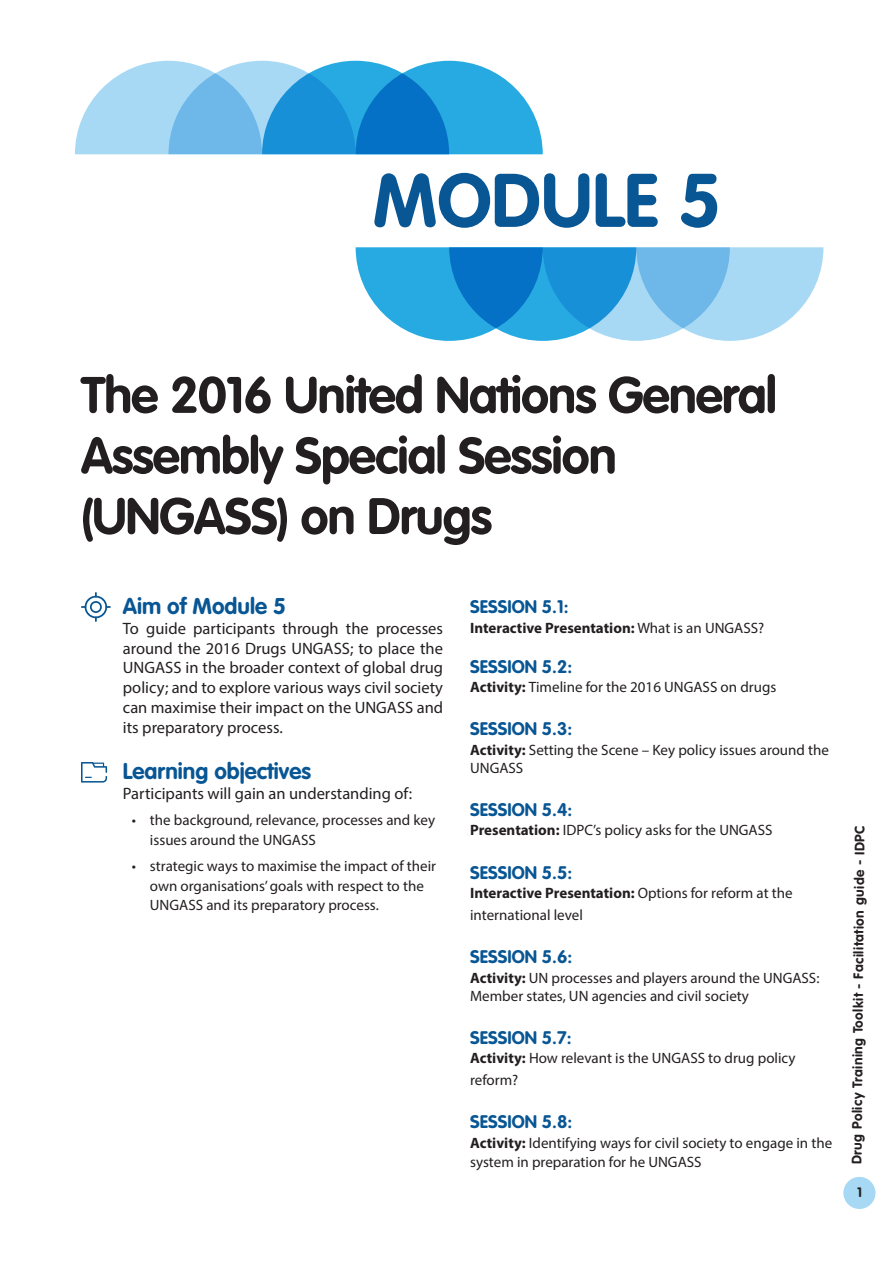
<style>
.page{position:relative;width:893px;height:1263px;background:#fff}
.page>*{position:absolute;margin:0;border:0;box-sizing:border-box;transform-origin:0 0}
.t1{font:700 74.55px "VAG Rounded LT Pro";color:#095694}
.t2{font:700 50.55px/60.6px "VAG Rounded LT Pro";letter-spacing:-.02em;color:#231f20}
.t3{font:700 22.5px "VAG Rounded LT Pro";color:#095694}
.t4{font:700 18px "VAG Rounded LT Pro";color:#095694}
.t5{font:16.5px/19.8px "Myriad Pro";color:#231f20;text-align:justify}
.t6{font:15px/19.5px "Myriad Pro";color:#231f20}
.t7{font:700 15px "Myriad Pro";color:#231f20}
.t8{font:700 13.5px "VAG Rounded LT Pro";letter-spacing:.03em;color:#231f20}
.s1{font-weight:400}
.s2{font-weight:700}
</style>
<div class="page">
<div style="left:843px;top:1177px;width:32px;height:32px;background:#a7d9f4;border-radius:50%"></div>
<svg style="left:75px;top:61px;width:468px;height:93px"></svg>
<svg style="left:81px;top:592px;width:30px;height:30px"></svg>
<svg style="left:81px;top:762px;width:26px;height:20px"></svg>
<svg style="left:356px;top:247px;width:467px;height:94px"></svg>
<h1 class="t1" style="left:373px;top:154px;width:350px">MODULE 5</h1>
<h2 class="t2" style="left:81px;top:365px;width:697px">The 2016 United Nations General<br>Assembly Special Session (UNGASS) on Drugs</h2>
<h3 class="t3" style="left:123px;top:592px;width:165px">Aim of Module 5</h3>
<p class="t5" style="left:123px;top:618px;width:322px">To guide participants through the processes around the 2016 Drugs UNGASS; to place the UNGASS in the broader context of global drug policy; and to explore various ways civil society can maximise their impact on the UNGASS and its preparatory process.</p>
<h3 class="t3" style="left:123px;top:757px;width:190px">Learning objectives</h3>
<p class="t5" style="left:123px;top:783px;width:291px">Participants will gain an understanding of:</p>
<p class="t6" style="left:150px;top:810px;width:287px;text-indent:-18px">• the background, relevance, processes and key issues around the UNGASS</p>
<p class="t6" style="left:150px;top:856px;width:288px;text-indent:-18px">• strategic ways to maximise the impact of their own organisations’ goals with respect to the<br>UNGASS and its preparatory process.</p>
<p class="t4" style="left:470px;top:596px;width:100px">SESSION 5.1:</p>
<p class="t7" style="left:470px;top:618px;width:296px">Interactive Presentation: <span class="s1">What is an UNGASS?</span></p>
<p class="t4" style="left:470px;top:655px;width:104px">SESSION 5.2:</p>
<p class="t6" style="left:470px;top:677px;width:308px"><span class="s2">Activity:</span> Timeline for the 2016 UNGASS on drugs</p>
<p class="t4" style="left:470px;top:717px;width:104px">SESSION 5.3:</p>
<p class="t6" style="left:470px;top:740px;width:360px;line-height:18px"><span class="s2">Activity:</span> Setting the Scene – Key policy issues around the<br>UNGASS</p>
<p class="t4" style="left:470px;top:798px;width:104px">SESSION 5.4:</p>
<p class="t6" style="left:470px;top:820px;width:304px"><span class="s2">Presentation:</span> IDPC’s policy asks for the UNGASS</p>
<p class="t4" style="left:470px;top:861px;width:104px">SESSION 5.5:</p>
<p class="t6" style="left:470px;top:882px;width:324px;line-height:21.6px"><span class="s2">Interactive Presentation:</span> Options for reform at the international level</p>
<p class="t4" style="left:470px;top:945px;width:104px">SESSION 5.6:</p>
<p class="t6" style="left:470px;top:968px;width:351px;line-height:18px"><span class="s2">Activity:</span> UN processes and players around the UNGASS:<br>Member states, UN agencies and civil society</p>
<p class="t4" style="left:470px;top:1026px;width:103px">SESSION 5.7:</p>
<p class="t6" style="left:470px;top:1047px;width:327px;line-height:21.6px"><span class="s2">Activity:</span> How relevant is the UNGASS to drug policy reform?</p>
<p class="t4" style="left:470px;top:1110px;width:104px">SESSION 5.8:</p>
<p class="t6" style="left:470px;top:1132px;width:364px"><span class="s2">Activity:</span> Identifying ways for civil society to engage in the system in preparation for he UNGASS</p>
<p class="t8" style="left:850px;top:1164px;width:340px;rotate:-90deg">Drug Policy Training Toolkit - Facilitation guide - IDPC</p>
<p class="t8" style="left:857px;top:1183px;width:6px">1</p>
</div>
